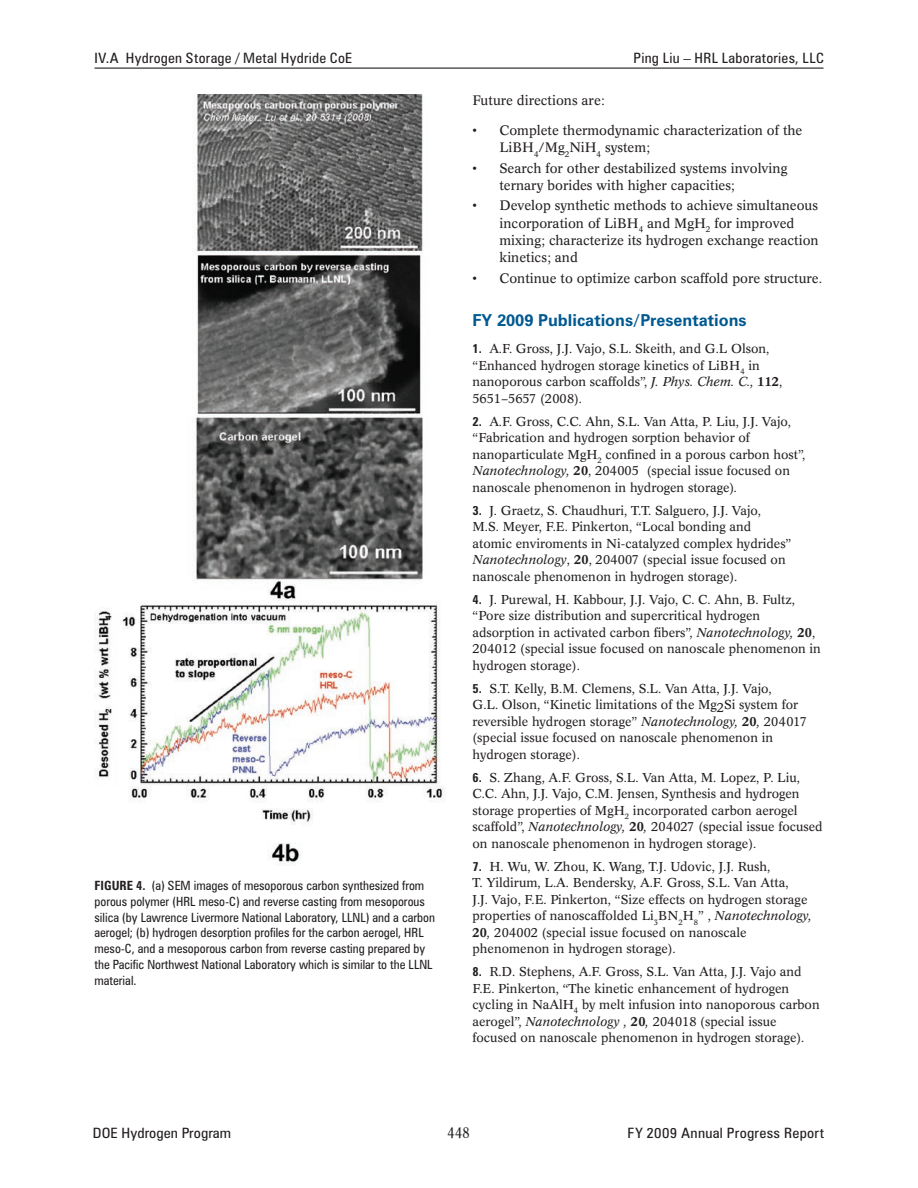
<style>
.page{position:relative;width:918px;height:1188px;background:#fff}
.page>*{position:absolute;margin:0;border:0;box-sizing:border-box;transform-origin:0 0}
._1_RptObjHead{font:700 16.5px "Zurich BT";color:#005990}
.t1{font:condensed 15px "Concorde BE";color:#231f20}
.t2{font:condensed 14.25px "Zurich BT";letter-spacing:.015em;color:#231f20;scale:1.05 1}
.t3{font:condensed 14.25px "Zurich BT";letter-spacing:.015em;color:#231f20;scale:1.08 1}
._1_Bulleted{font:13.5px/17.2px "Concorde BE";color:#231f20}
._1_Bulleted_7{font:13.5px "Concorde BE";color:#231f20}
._1_Object_Sub_Sub_He{font:13.5px "Concorde BE";color:#231f20}
._1_Reference{font:12.75px/16.5px "Concorde BE";color:#231f20}
._1_FigureTitle{font:condensed 12.75px/15.8px "Zurich BT";color:#231f20}
.s1{font-weight:700}
.s2{font-family:"Zurich BT";font-weight:700;font-stretch:condensed}
.s3{font-style:italic}
.s4{font-weight:500}
</style>
<div class="page">
<hr style="left:94px;top:68px;width:730px;height:1px;background:#231f20">
<img style="left:94px;top:94px;width:350px;height:772px">
<p class="t2" style="left:94px;top:49px;width:247px">IV.A Hydrogen Storage / Metal Hydride CoE</p>
<p class="t2" style="left:634px;top:49px;width:183px">Ping Liu – HRL Laboratories, LLC</p>
<p class="_1_FigureTitle" style="left:94px;top:878px;width:342px"><span class="s1">FIGURE 4.</span> (a) SEM images of mesoporous carbon synthesized from porous polymer (HRL meso-C) and reverse casting from mesoporous silica (by Lawrence Livermore National Laboratory, LLNL) and a carbon aerogel; (b) hydrogen desorption profiles for the carbon aerogel, HRL meso-C, and a mesoporous carbon from reverse casting prepared by the Pacific Northwest National Laboratory which is similar to the LLNL material.</p>
<p class="_1_Object_Sub_Sub_He" style="left:472px;top:92px;width:134px">Future directions are:</p>
<p class="_1_Bulleted" style="left:500px;top:122px;width:304px;text-indent:-27px">• Complete thermodynamic characterization of the<br>LiBH<sub>4</sub>/Mg<sub>2</sub>NiH<sub>4</sub> system;</p>
<p class="_1_Bulleted" style="left:500px;top:159px;width:289px;text-indent:-27px">• Search for other destabilized systems involving ternary borides with higher capacities;</p>
<p class="_1_Bulleted" style="left:500px;top:197px;width:321px;text-indent:-27px">• Develop synthetic methods to achieve simultaneous incorporation of LiBH<sub>4</sub> and MgH<sub>2</sub> for improved mixing; characterize its hydrogen exchange reaction kinetics; and</p>
<p class="_1_Bulleted_7" style="left:472px;top:270px;width:351px">• Continue to optimize carbon scaffold pore structure.</p>
<p class="_1_RptObjHead" style="left:472px;top:310px;width:276px">FY 2009 Publications/Presentations</p>
<p class="_1_Reference" style="left:472px;top:341px;width:311px"><span class="s2">1.</span> A.F. Gross, J.J. Vajo, S.L. Skeith, and G.L Olson, “Enhanced hydrogen storage kinetics of LiBH<sub>4</sub> in nanoporous carbon scaffolds”, <span class="s3">J. Phys. Chem. C.,</span> <span class="s4">112</span>, 5651–5657 (2008).</p>
<p class="_1_Reference" style="left:472px;top:413px;width:334px"><span class="s2">2.</span> A.F. Gross, C.C. Ahn, S.L. Van Atta, P. Liu, J.J. Vajo, “Fabrication and hydrogen sorption behavior of nanoparticulate MgH<sub>2</sub> confined in a porous carbon host”, <span class="s3">Nanotechnology,</span> <span class="s4">20</span>, 204005 (special issue focused on nanoscale phenomenon in hydrogen storage)<span class="s3">.</span></p>
<p class="_1_Reference" style="left:472px;top:502px;width:321px"><span class="s2">3.</span> J. Graetz, S. Chaudhuri, T.T. Salguero, J.J. Vajo,<br>M.S. Meyer, F.E. Pinkerton, “Local bonding and atomic enviroments in Ni-catalyzed complex hydrides” <span class="s3">Nanotechnology</span>, <span class="s4">20</span>, 204007 (special issue focused on nanoscale phenomenon in hydrogen storage).</p>
<p class="_1_Reference" style="left:472px;top:591px;width:350px"><span class="s2">4.</span> J. Purewal, H. Kabbour, J.J. Vajo, C. C. Ahn, B. Fultz, “Pore size distribution and supercritical hydrogen adsorption in activated carbon fibers”, <span class="s3">Nanotechnology,</span> <span class="s4">20</span>, 204012 (special issue focused on nanoscale phenomenon in hydrogen storage).</p>
<p class="_1_Reference" style="left:472px;top:680px;width:336px"><span class="s2">5.</span> S.T. Kelly, B.M. Clemens, S.L. Van Atta, J.J. Vajo,<br>G.L. Olson, “Kinetic limitations of the Mg2Si system for reversible hydrogen storage” <span class="s3">Nanotechnology,</span> <span class="s4">20</span><span class="s3">,</span> 204017 (special issue focused on nanoscale phenomenon in hydrogen storage).</p>
<p class="_1_Reference" style="left:472px;top:769px;width:352px"><span class="s2">6.</span> S. Zhang, A.F. Gross, S.L. Van Atta, M. Lopez, P. Liu, C.C. Ahn, J.J. Vajo, C.M. Jensen, Synthesis and hydrogen storage properties of MgH<sub>2</sub> incorporated carbon aerogel scaffold”, <span class="s3">Nanotechnology,</span> <span class="s4">20</span><span class="s3">,</span> 204027 (special issue focused on nanoscale phenomenon in hydrogen storage).</p>
<p class="_1_Reference" style="left:472px;top:858px;width:341px"><span class="s2">7.</span> H. Wu, W. Zhou, K. Wang, T.J. Udovic, J.J. Rush,<br>T. Yildirum, L.A. Bendersky, A.F. Gross, S.L. Van Atta,<br>J.J. Vajo, F.E. Pinkerton, “Size effects on hydrogen storage properties of nanoscaffolded Li<sub>3</sub>BN<sub>2</sub>H<sub>8</sub>” , <span class="s3">Nanotechnology, </span><span class="s4">20</span><span class="s3">,</span> 204002 (special issue focused on nanoscale phenomenon in hydrogen storage).</p>
<p class="_1_Reference" style="left:472px;top:964px;width:349px"><span class="s2">8.</span> R.D. Stephens, A.F. Gross, S.L. Van Atta, J.J. Vajo and F.E. Pinkerton, “The kinetic enhancement of hydrogen cycling in NaAlH<sub>4</sub> by melt infusion into nanoporous carbon aerogel”, <span class="s3">Nanotechnology ,</span> <span class="s4">20</span><span class="s3">,</span> 204018 (special issue focused on nanoscale phenomenon in hydrogen storage).</p>
<p class="t3" style="left:93px;top:1124px;width:129px">DOE Hydrogen Program</p>
<p class="t1" style="left:447px;top:1124px;width:24px">448</p>
<p class="t3" style="left:628px;top:1124px;width:184px">FY 2009 Annual Progress Report</p>
</div>
